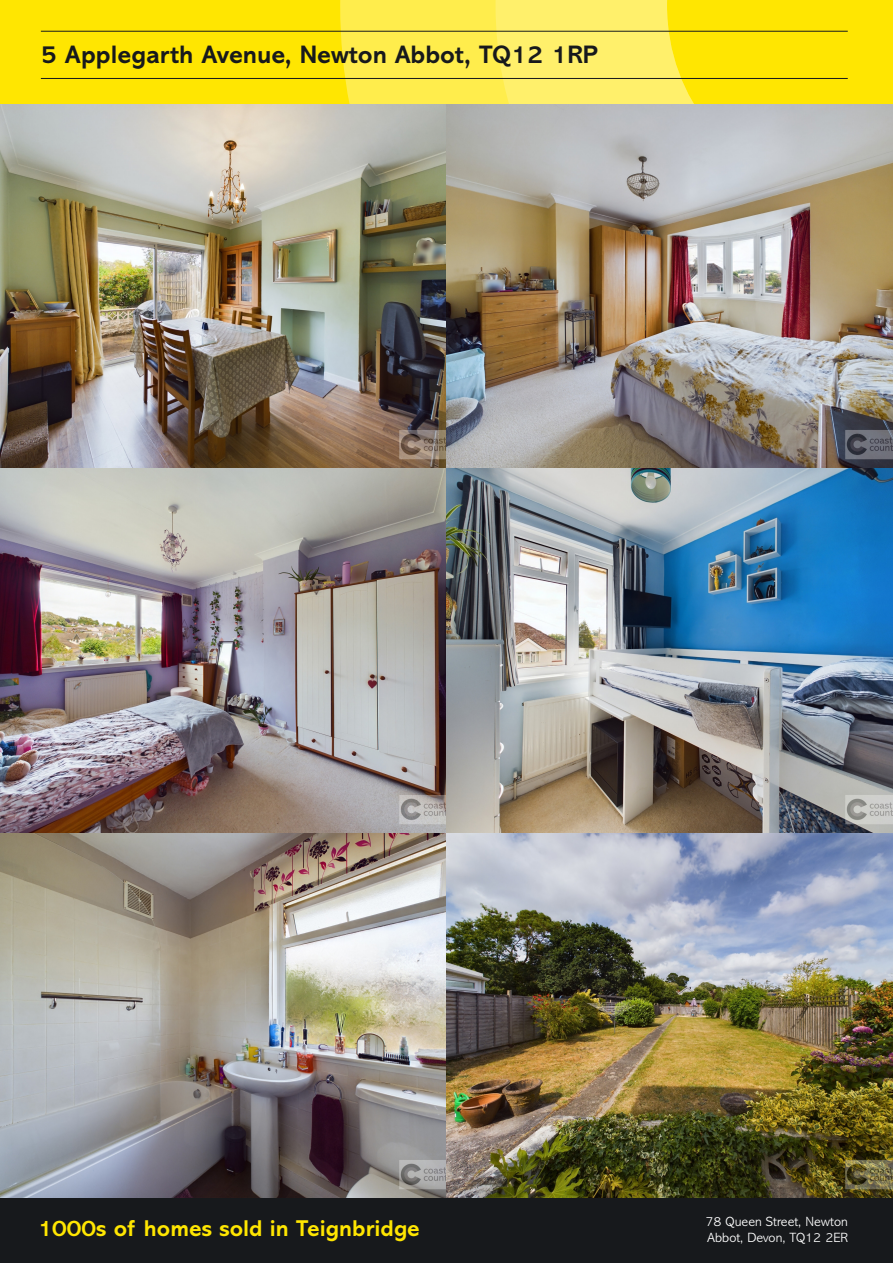
<style>
.page{position:relative;width:893px;height:1263px;background:#fff}
.page>*{position:absolute;margin:0;border:0;box-sizing:border-box;transform-origin:0 0}
.t1{font:700 25.5px "Abadi MT Std";color:#17191c}
.t2{font:700 23.1px "Abadi MT Std";color:#ffe601}
.t3{font:300 13.5px/16.5px "Abadi MT Std";color:#fff}
</style>
<div class="page">
<img style="left:0;top:103px;width:446px;height:365px">
<img style="left:446px;top:103px;width:447px;height:365px">
<img style="left:0;top:468px;width:446px;height:365px">
<img style="left:0;top:833px;width:446px;height:365px">
<img style="left:446px;top:468px;width:447px;height:365px">
<img style="left:446px;top:833px;width:447px;height:365px">
<div style="left:0;top:0;width:893px;height:103px;background:#ffe601"></div>
<div style="left:340px;top:0;width:481px;height:103px;background:#ffed4c"></div>
<svg style="left:496px;top:0;width:325px;height:103px;background:#feea3a"></svg>
<div style="left:0;top:1198px;width:893px;height:65px;background:#17191c"></div>
<hr style="left:41px;top:31px;width:807px;height:1px;background:#17191c">
<hr style="left:41px;top:78px;width:807px;height:1px;background:#17191c">
<p class="t1" style="left:41px;top:40px;width:559px">5 Applegarth Avenue, Newton Abbot, TQ12 1RP</p>
<p class="t2" style="left:38px;top:1215px;width:383px">1000s of homes sold in Teignbridge</p>
<p class="t3" style="left:706px;top:1213px;width:144px">78 Queen Street, Newton<br>Abbot, Devon, TQ12 2ER</p>
</div>
